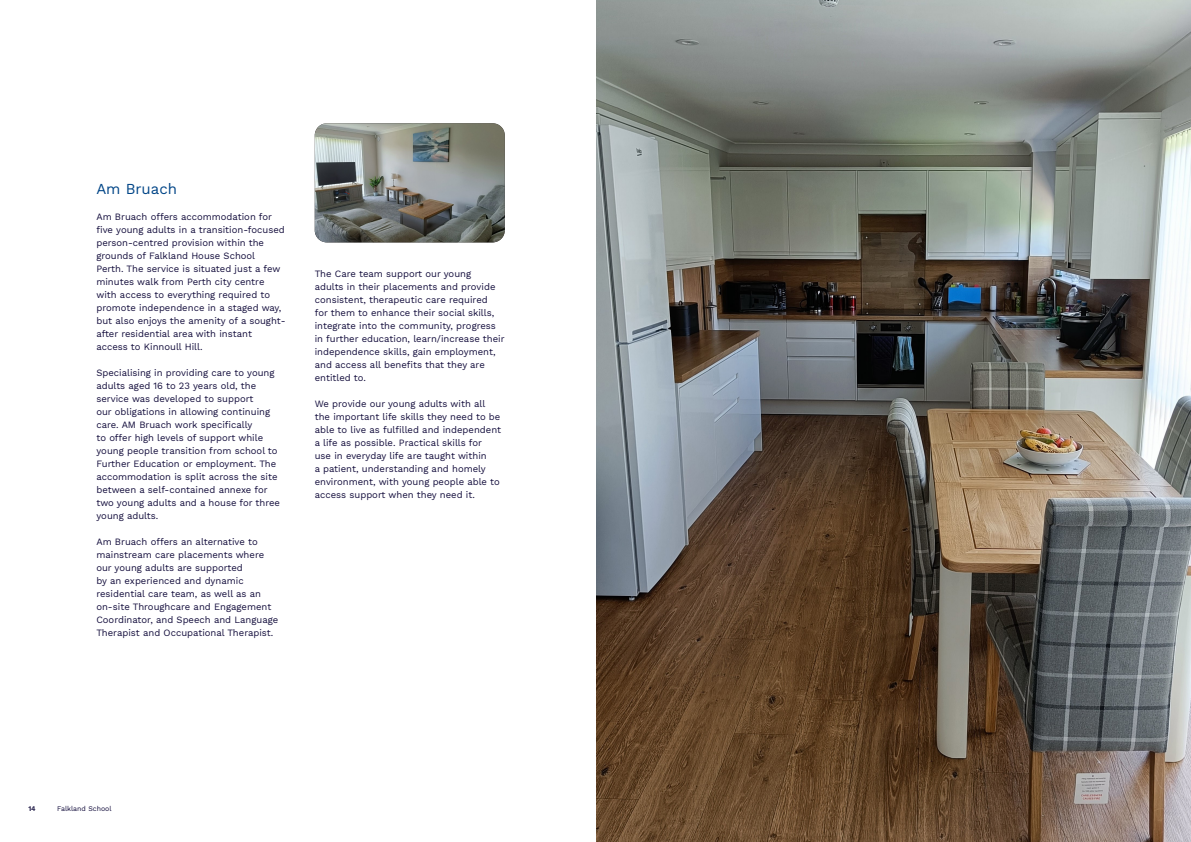
<style>
.page{position:relative;width:1191px;height:842px;background:#fff}
.page>*{position:absolute;margin:0;border:0;box-sizing:border-box;transform-origin:0 0}
.t1{font:15px "Work Sans";color:#004587}
.t2{font:9.5px/13px "Work Sans";color:#130d3c}
.t3{font:7px "Work Sans";color:#130d3c}
</style>
<div class="page">
<img style="left:315px;top:123px;width:190px;height:119px">
<img style="left:596px;top:0;width:595px;height:842px">
<h1 class="t1" style="left:96px;top:178px;width:82px">Am Bruach</h1>
<p class="t2" style="left:96px;top:210px;width:191px">Am Bruach offers accommodation for five young adults in a transition-focused person-centred provision within the grounds of Falkland House School<br>Perth. The service is situated just a few minutes walk from Perth city centre with access to everything required to promote independence in a staged way, but also enjoys the amenity of a sought&shy;after residential area with instant access to Kinnoull Hill.</p>
<p class="t2" style="left:96px;top:366px;width:185px">Specialising in providing care to young adults aged 16 to 23 years old, the service was developed to support<br>our obligations in allowing continuing care. AM Bruach work specifically<br>to offer high levels of support while young people transition from school to Further Education or employment. The accommodation is split across the site between a self-contained annexe for two young adults and a house for three young adults.</p>
<p class="t2" style="left:96px;top:535px;width:183px">Am Bruach offers an alternative to mainstream care placements where our young adults are supported<br>by an experienced and dynamic residential care team, as well as an on-site Throughcare and Engagement Coordinator, and Speech and Language Therapist and Occupational Therapist.</p>
<p class="t2" style="left:315px;top:267px;width:191px">The Care team support our young<br>adults in their placements and provide consistent, therapeutic care required<br>for them to enhance their social skills, integrate into the community, progress in further education, learn/increase their independence skills, gain employment, and access all benefits that they are entitled to.</p>
<p class="t2" style="left:315px;top:397px;width:188px">We provide our young adults with all the important life skills they need to be able to live as fulfilled and independent a life as possible. Practical skills for<br>use in everyday life are taught within<br>a patient, understanding and homely environment, with young people able to access support when they need it.</p>
<p class="t3" style="left:28px;top:803px;width:9px">14</p>
<p class="t3" style="left:57px;top:803px;width:56px">Falkland School</p>
</div>
